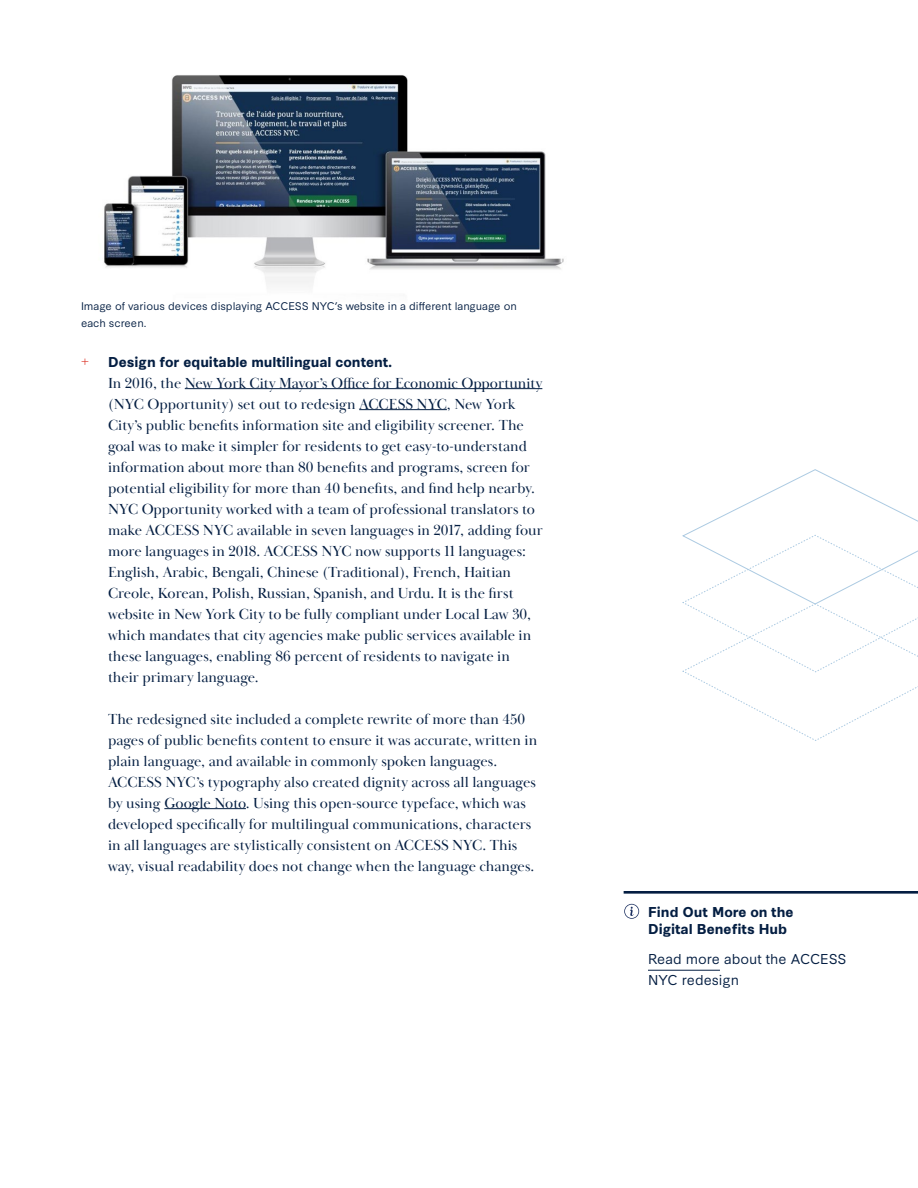
<style>
.page{position:relative;width:918px;height:1188px;background:#fff}
.page>*{position:absolute;margin:0;border:0;box-sizing:border-box;transform-origin:0 0}
.t1{font:15px/21px "Baskerville Display PT";color:#041e42}
.t2{font:700 13.5px/16.5px "Synthese";color:#041e42}
.t3{font:13.5px/21px "Synthese";color:#041e42}
.t4{font:10.5px/16.5px "Synthese";color:#041e42}
.s1{font-family:"Baskerville Display PT";font-weight:400;font-size:15px;color:#da291c}
</style>
<div class="page">
<hr style="left:185px;top:388px;width:357px;height:1px;background:#041e42">
<hr style="left:359px;top:409px;width:88px;height:1px;background:#041e42">
<hr style="left:164px;top:808px;width:82px;height:1px;background:#041e42">
<hr style="left:624px;top:891px;width:294px;height:3px;background:#041e42">
<hr style="left:648px;top:970px;width:72px;height:1px;background:#041e42">
<img style="left:104px;top:75px;width:460px;height:209px">
<svg style="left:624px;top:904px;width:15px;height:15px"></svg>
<svg style="left:682px;top:469px;width:236px;height:272px"></svg>
<p class="t4" style="left:81px;top:297px;width:438px">Image of various devices displaying ACCESS NYC’s website in a different language on each screen.</p>
<p class="t2" style="left:81px;top:352px;width:312px"><span class="s1">+</span> Design for equitable multilingual content.</p>
<p class="t1" style="left:108px;top:372px;width:436px">In 2016, the New York City Mayor’s Office for Economic Opportunity (NYC Opportunity) set out to redesign ACCESS NYC, New York City’s public benefits information site and eligibility screener. The goal was to make it simpler for residents to get easy-to-understand information about more than 80 benefits and programs, screen for potential eligibility for more than 40 benefits, and find help nearby.<br>NYC Opportunity worked with a team of professional translators to make ACCESS NYC available in seven languages in 2017, adding four more languages in 2018. ACCESS NYC now supports 11 languages:<br>English, Arabic, Bengali, Chinese (Traditional), French, Haitian Creole, Korean, Polish, Russian, Spanish, and Urdu. It is the first website in New York City to be fully compliant under Local Law 30, which mandates that city agencies make public services available in these languages, enabling 86 percent of residents to navigate in their primary language.</p>
<p class="t1" style="left:108px;top:708px;width:431px">The redesigned site included a complete rewrite of more than 450 pages of public benefits content to ensure it was accurate, written in plain language, and available in commonly spoken languages.<br>ACCESS NYC’s typography also created dignity across all languages by using Google Noto. Using this open-source typeface, which was developed specifically for multilingual communications, characters in all languages are stylistically consistent on ACCESS NYC. This way, visual readability does not change when the language changes.</p>
<p class="t2" style="left:648px;top:903px;width:147px">Find Out More on the<br>Digital Benefits Hub</p>
<p class="t3" style="left:648px;top:947px;width:200px">Read more about the ACCESS<br>NYC redesign</p>
</div>
